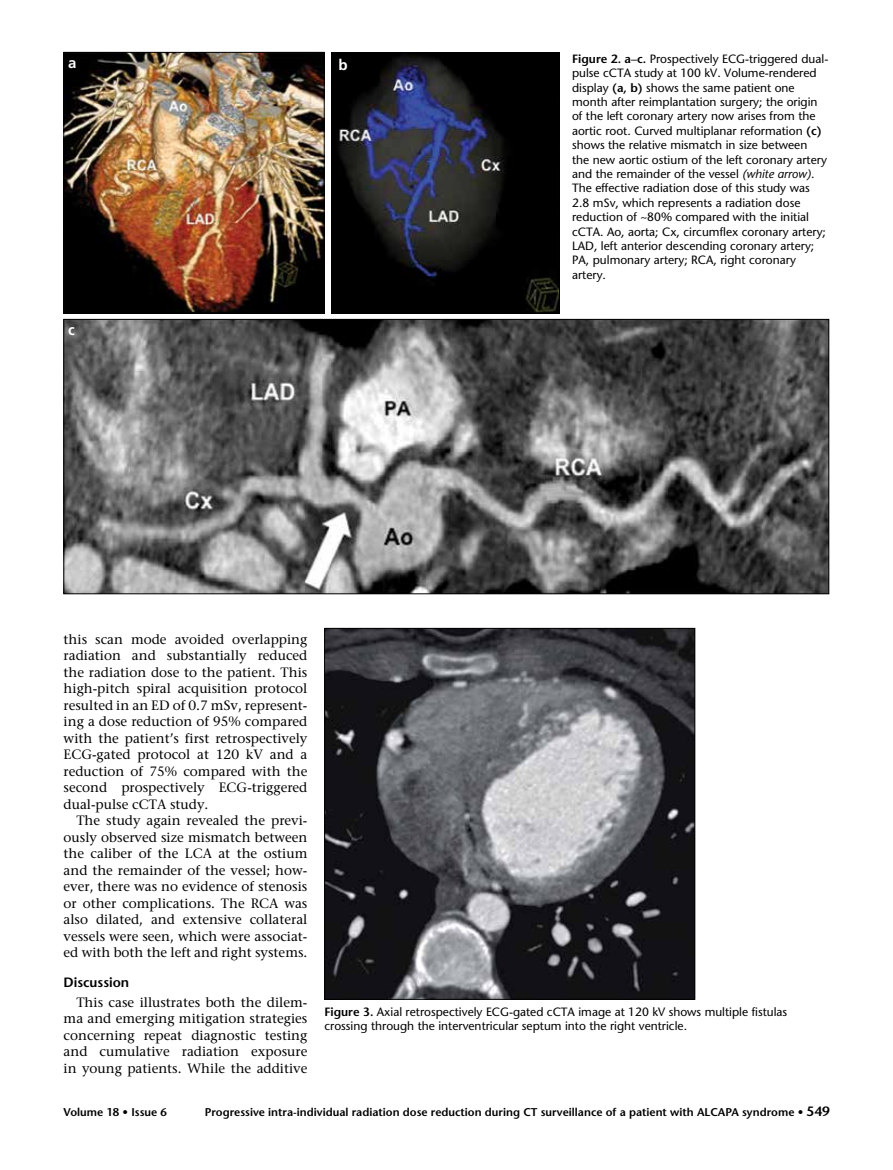
<style>
.page{position:relative;width:893px;height:1170px;background:#fff}
.page>*{position:absolute;margin:0;border:0;box-sizing:border-box;transform-origin:0 0}
.t1{font:700 15px "Frutiger";color:#fff}
.t2{font:13.5px/16.5px "Stone Serif";color:#000;text-align:justify}
.t3{font:600 13.5px "Stone Sans";color:#000}
.t4{font:12px/14.4px "Stone Sans";color:#000}
.t5{font:600 11.25px "Stone Sans Std";color:#000}
.s1{font-weight:700}
.s2{font-style:italic}
.s3{font-size:13.5px}
</style>
<div class="page">
<img style="left:66px;top:54px;width:256px;height:257px">
<div style="left:64px;top:52px;width:260px;height:261px;border:1px solid #000"></div>
<img style="left:326px;top:630px;width:367px;height:367px">
<div style="left:324px;top:628px;width:371px;height:371px;border:1px solid #000"></div>
<img style="left:66px;top:321px;width:761px;height:271px">
<img style="left:334px;top:54px;width:224px;height:257px">
<div style="left:332px;top:52px;width:228px;height:261px;border:1px solid #000"></div>
<p class="t1" style="left:68px;top:54px;width:10px">a</p>
<p class="t1" style="left:338px;top:56px;width:11px">b</p>
<p class="t1" style="left:68px;top:321px;width:8px">c</p>
<p class="t4" style="left:572px;top:51px;width:258px"><span class="s1">Figure 2. a</span>–<span class="s1">c.</span> Prospectively ECG-triggered dual&shy;pulse cCTA study at 100 kV. Volume-rendered display <span class="s1">(a, b)</span> shows the same patient one month after reimplantation surgery; the origin of the left coronary artery now arises from the aortic root. Curved multiplanar reformation <span class="s1">(c) </span>shows the relative mismatch in size between<br>the new aortic ostium of the left coronary artery and the remainder of the vessel <span class="s2">(white arrow)</span>.<br>The effective radiation dose of this study was 2.8 mSv, which represents a radiation dose reduction of ~80% compared with the initial cCTA. Ao, aorta; Cx, circumflex coronary artery; LAD, left anterior descending coronary artery; PA, pulmonary artery; RCA, right coronary artery.</p>
<p class="t2" style="left:64px;top:630px;width:245px">this scan mode avoided overlapping radiation and substantially reduced the radiation dose to the patient. This high-pitch spiral acquisition protocol resulted in an ED of 0.7 mSv, represent&shy;ing a dose reduction of 95% compared with the patient’s first retrospectively ECG-gated protocol at 120 kV and a reduction of 75% compared with the second prospectively ECG-triggered dual-pulse cCTA study.</p>
<p class="t2" style="left:64px;top:812px;width:245px;text-indent:13px">The study again revealed the previ&shy;ously observed size mismatch between the caliber of the LCA at the ostium and the remainder of the vessel; how&shy;ever, there was no evidence of stenosis or other complications. The RCA was also dilated, and extensive collateral vessels were seen, which were associat&shy;ed with both the left and right systems.</p>
<p class="t3" style="left:64px;top:973px;width:67px">Discussion</p>
<p class="t2" style="left:64px;top:993px;width:245px;text-indent:13px">This case illustrates both the dilem&shy;ma and emerging mitigation strategies concerning repeat diagnostic testing and cumulative radiation exposure in young patients. While the additive</p>
<p class="t4" style="left:324px;top:1003px;width:464px"><span class="s1">Figure 3.</span> Axial retrospectively ECG-gated cCTA image at 120 kV shows multiple fistulas crossing through the interventricular septum into the right ventricle.</p>
<p class="t5" style="left:64px;top:1105px;width:105px">Volume 18 • Issue 6</p>
<p class="t5" style="left:205px;top:1105px;width:627px">Progressive intra-individual radiation dose reduction during CT surveillance of a patient with ALCAPA syndrome • <span class="s3">549</span></p>
</div>
